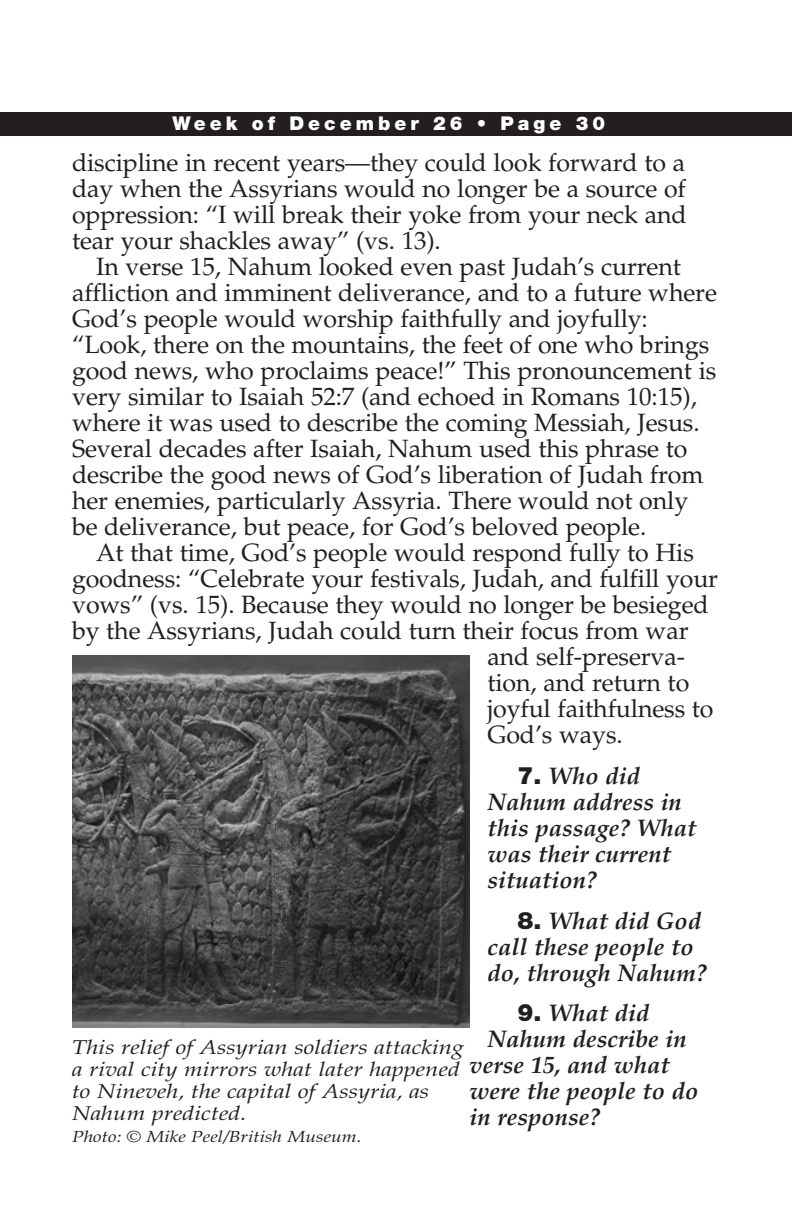
<style>
.page{position:relative;width:792px;height:1224px;background:#fff}
.page>*{position:absolute;margin:0;border:0;box-sizing:border-box;transform-origin:0 0}
.t1{font:25px/26px "Palatino LT Std";letter-spacing:-.005em;color:#231f20;text-align:justify}
.t2{font:italic 700 24px/26px "Palatino LT Std";color:#231f20}
.t3{font:italic 20px/22px "Palatino LT Std";color:#231f20;scale:1.2 1}
.t4{font:900 19px "Helvetica Neue LT Std";letter-spacing:.21em;color:#fff}
.t5{font:italic 16px "Palatino LT Std";color:#231f20;scale:1.2 1}
.s1{font-family:"Helvetica Neue LT Std";font-weight:900;font-style:normal}
</style>
<div class="page">
<div style="left:0;top:112px;width:792px;height:23px;background:#231f20"></div>
<img style="left:72px;top:655px;width:397px;height:373px">
<p class="t4" style="left:172px;top:112px;width:434px">Week of December 26 • Page 30</p>
<p class="t1" style="left:72px;top:150px;width:616px">discipline in recent years—they could look forward to a day when the Assyrians would no longer be a source of oppression: “I will break their yoke from your neck and tear your shackles away” (vs. 13).</p>
<p class="t1" style="left:72px;top:254px;width:647px;text-align:left;text-indent:24px">In verse 15, Nahum looked even past Judah’s current affliction and imminent deliverance, and to a future where God’s people would worship faithfully and joyfully: “Look, there on the mountains, the feet of one who brings good news, who proclaims peace!” This pronouncement is very similar to Isaiah 52:7 (and echoed in Romans 10:15), where it was used to describe the coming Messiah, Jesus.<br>Several decades after Isaiah, Nahum used this phrase to describe the good news of God’s liberation of Judah from her enemies, particularly Assyria. There would not only be deliverance, but peace, for God’s beloved people.</p>
<p class="t1" style="left:96px;top:540px;width:599px">At that time, God’s people would respond fully to His</p>
<p class="t1" style="left:72px;top:566px;width:648px">goodness: “Celebrate your festivals, Judah, and fulfill your</p>
<p class="t1" style="left:72px;top:592px;width:638px">vows” (vs. 15). Because they would no longer be besieged</p>
<p class="t1" style="left:72px;top:618px;width:618px">by the Assyrians, Judah could turn their focus from war</p>
<p class="t1" style="left:487px;top:644px;width:199px">and self-preserva-</p>
<p class="t1" style="left:487px;top:670px;width:203px">tion, and return to</p>
<p class="t1" style="left:487px;top:696px;width:228px">joyful faithfulness to</p>
<p class="t1" style="left:487px;top:722px;width:137px">God’s ways.</p>
<p class="t2" style="left:487px;top:764px;width:211px;text-indent:30px"><span class="s1">7.</span> Who did<br>Nahum address in this passage? What was their current situation?</p>
<p class="t2" style="left:487px;top:908px;width:221px;text-indent:30px"><span class="s1">8.</span> What did God call these people to do, through Nahum?</p>
<p class="t2" style="left:517px;top:1000px;width:133px"><span class="s1">9.</span> What did</p>
<p class="t2" style="left:487px;top:1026px;width:201px">Nahum describe in</p>
<p class="t2" style="left:469px;top:1052px;width:202px">verse 15, and what</p>
<p class="t2" style="left:469px;top:1078px;width:231px">were the people to do</p>
<p class="t2" style="left:469px;top:1104px;width:132px">in response?</p>
<p class="t3" style="left:72px;top:1037px;width:328px">This relief of Assyrian soldiers attacking a rival city mirrors what later happened to Nineveh, the capital of Assyria, as Nahum predicted.</p>
<p class="t5" style="left:72px;top:1127px;width:243px">Photo: © Mike Peel/British Museum.</p>
</div>
